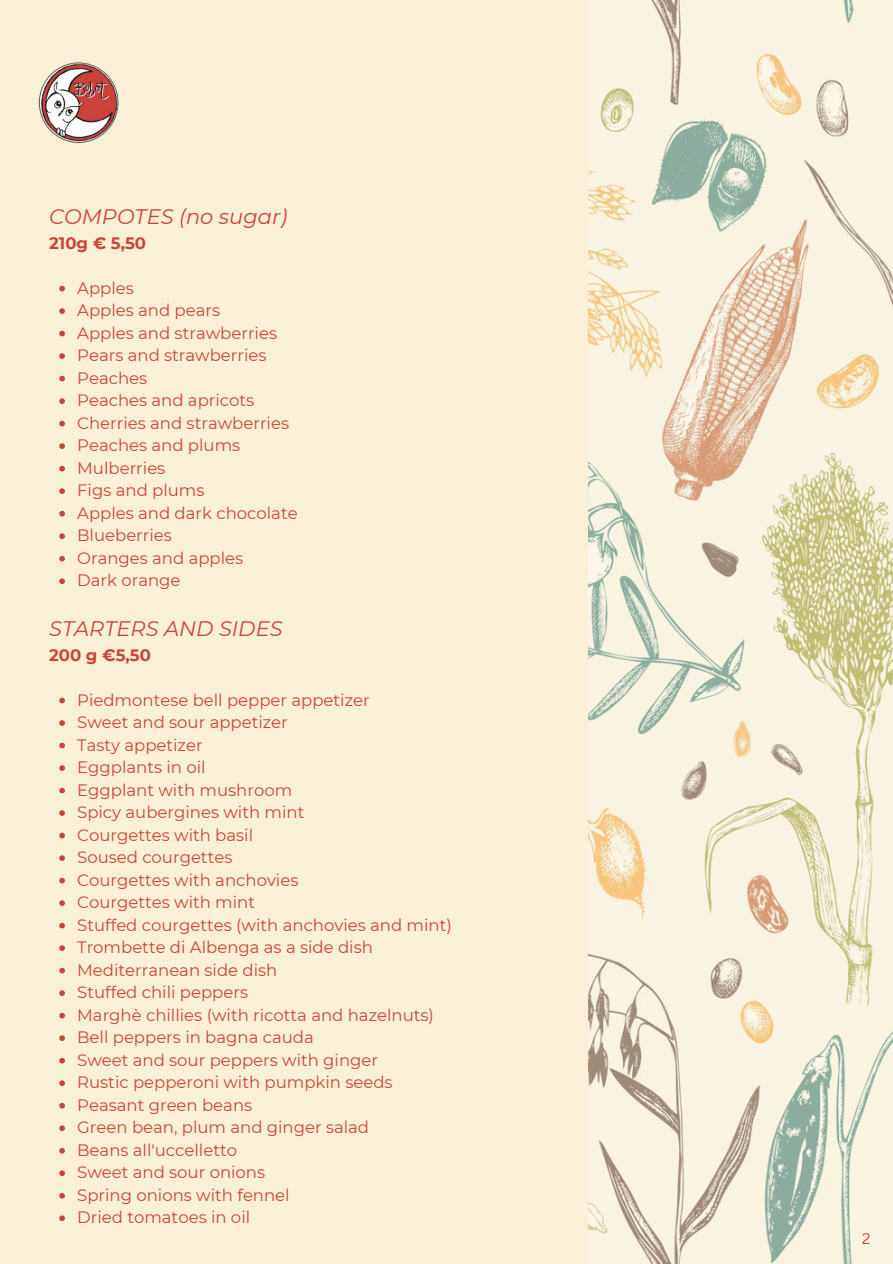
<style>
.page{position:relative;width:893px;height:1264px;background:#fff}
.page>*{position:absolute;margin:0;border:0;box-sizing:border-box;transform-origin:0 0}
.t1{font:italic 21px "Montserrat";color:#cc423b}
.t2{font:16.5px "Montserrat";color:#cc423b}
.t3{font:700 16.5px "Montserrat";color:#cc423b}
.t4{font:15px "Canva Sans";color:#cc423b}
</style>
<div class="page">
<img style="left:587px;top:0;width:305px;height:1263px">
<div style="left:0;top:0;width:587px;height:1263px;background:#faf0d6"></div>
<svg style="left:59px;top:286px;width:6px;height:5px"></svg>
<svg style="left:59px;top:308px;width:6px;height:6px"></svg>
<svg style="left:59px;top:331px;width:6px;height:5px"></svg>
<svg style="left:59px;top:353px;width:6px;height:6px"></svg>
<svg style="left:59px;top:376px;width:6px;height:5px"></svg>
<svg style="left:59px;top:398px;width:6px;height:6px"></svg>
<svg style="left:59px;top:421px;width:6px;height:5px"></svg>
<svg style="left:59px;top:443px;width:6px;height:6px"></svg>
<svg style="left:59px;top:466px;width:6px;height:5px"></svg>
<svg style="left:59px;top:488px;width:6px;height:6px"></svg>
<svg style="left:59px;top:511px;width:6px;height:5px"></svg>
<svg style="left:59px;top:533px;width:6px;height:6px"></svg>
<svg style="left:59px;top:556px;width:6px;height:5px"></svg>
<svg style="left:59px;top:578px;width:6px;height:6px"></svg>
<svg style="left:59px;top:697px;width:6px;height:6px"></svg>
<svg style="left:59px;top:720px;width:6px;height:5px"></svg>
<svg style="left:59px;top:742px;width:6px;height:6px"></svg>
<svg style="left:59px;top:765px;width:6px;height:5px"></svg>
<svg style="left:59px;top:787px;width:6px;height:6px"></svg>
<svg style="left:59px;top:810px;width:6px;height:5px"></svg>
<svg style="left:59px;top:832px;width:6px;height:6px"></svg>
<svg style="left:59px;top:855px;width:6px;height:5px"></svg>
<svg style="left:59px;top:877px;width:6px;height:6px"></svg>
<svg style="left:59px;top:900px;width:6px;height:5px"></svg>
<svg style="left:59px;top:922px;width:6px;height:6px"></svg>
<svg style="left:59px;top:945px;width:6px;height:5px"></svg>
<svg style="left:59px;top:967px;width:6px;height:6px"></svg>
<svg style="left:59px;top:990px;width:6px;height:5px"></svg>
<svg style="left:59px;top:1012px;width:6px;height:6px"></svg>
<svg style="left:59px;top:1035px;width:6px;height:5px"></svg>
<svg style="left:59px;top:1057px;width:6px;height:6px"></svg>
<svg style="left:59px;top:1080px;width:6px;height:5px"></svg>
<svg style="left:59px;top:1103px;width:6px;height:5px"></svg>
<svg style="left:59px;top:1125px;width:6px;height:5px"></svg>
<svg style="left:59px;top:1148px;width:6px;height:5px"></svg>
<svg style="left:59px;top:1170px;width:6px;height:5px"></svg>
<svg style="left:59px;top:1193px;width:6px;height:5px"></svg>
<svg style="left:59px;top:1215px;width:6px;height:5px"></svg>
<img style="left:38px;top:62px;width:81px;height:82px">
<p class="t1" style="left:49px;top:203px;width:240px">COMPOTES (no sugar)</p>
<p class="t3" style="left:49px;top:233px;width:98px">210g € 5,50</p>
<p class="t2" style="left:77px;top:278px;width:58px">Apples</p>
<p class="t2" style="left:77px;top:300px;width:144px">Apples and pears</p>
<p class="t2" style="left:77px;top:323px;width:201px">Apples and strawberries</p>
<p class="t2" style="left:77px;top:345px;width:191px">Pears and strawberries</p>
<p class="t2" style="left:77px;top:368px;width:71px">Peaches</p>
<p class="t2" style="left:77px;top:390px;width:179px">Peaches and apricots</p>
<p class="t2" style="left:77px;top:413px;width:213px">Cherries and strawberries</p>
<p class="t2" style="left:77px;top:435px;width:164px">Peaches and plums</p>
<p class="t2" style="left:77px;top:458px;width:90px">Mulberries</p>
<p class="t2" style="left:77px;top:480px;width:129px">Figs and plums</p>
<p class="t2" style="left:77px;top:503px;width:222px">Apples and dark chocolate</p>
<p class="t2" style="left:77px;top:525px;width:96px">Blueberries</p>
<p class="t2" style="left:77px;top:548px;width:167px">Oranges and apples</p>
<p class="t2" style="left:77px;top:570px;width:105px">Dark orange</p>
<p class="t1" style="left:49px;top:615px;width:235px">STARTERS AND SIDES</p>
<p class="t3" style="left:49px;top:644px;width:103px">200 g €5,50</p>
<p class="t2" style="left:77px;top:689px;width:294px">Piedmontese bell pepper appetizer</p>
<p class="t2" style="left:77px;top:712px;width:212px">Sweet and sour appetizer</p>
<p class="t2" style="left:77px;top:734px;width:127px">Tasty appetizer</p>
<p class="t2" style="left:77px;top:757px;width:130px">Eggplants in oil</p>
<p class="t2" style="left:77px;top:779px;width:216px">Eggplant with mushroom</p>
<p class="t2" style="left:77px;top:802px;width:229px">Spicy aubergines with mint</p>
<p class="t2" style="left:77px;top:824px;width:177px">Courgettes with basil</p>
<p class="t2" style="left:77px;top:847px;width:157px">Soused courgettes</p>
<p class="t2" style="left:77px;top:869px;width:223px">Courgettes with anchovies</p>
<p class="t2" style="left:77px;top:892px;width:179px">Courgettes with mint</p>
<p class="t2" style="left:77px;top:914px;width:376px">Stuffed courgettes (with anchovies and mint)</p>
<p class="t2" style="left:77px;top:937px;width:297px">Trombette di Albenga as a side dish</p>
<p class="t2" style="left:77px;top:959px;width:202px">Mediterranean side dish</p>
<p class="t2" style="left:77px;top:982px;width:172px">Stuffed chili peppers</p>
<p class="t2" style="left:77px;top:1004px;width:358px">Marghè chillies (with ricotta and hazelnuts)</p>
<p class="t2" style="left:77px;top:1027px;width:238px">Bell peppers in bagna cauda</p>
<p class="t2" style="left:77px;top:1049px;width:302px">Sweet and sour peppers with ginger</p>
<p class="t2" style="left:77px;top:1072px;width:317px">Rustic pepperoni with pumpkin seeds</p>
<p class="t2" style="left:77px;top:1094px;width:176px">Peasant green beans</p>
<p class="t2" style="left:77px;top:1117px;width:293px">Green bean, plum and ginger salad</p>
<p class="t2" style="left:77px;top:1139px;width:161px">Beans all'uccelletto</p>
<p class="t2" style="left:77px;top:1162px;width:189px">Sweet and sour onions</p>
<p class="t2" style="left:77px;top:1184px;width:214px">Spring onions with fennel</p>
<p class="t2" style="left:77px;top:1207px;width:174px">Dried tomatoes in oil</p>
<p class="t4" style="left:862px;top:1227px;width:10px">2</p>
</div>
